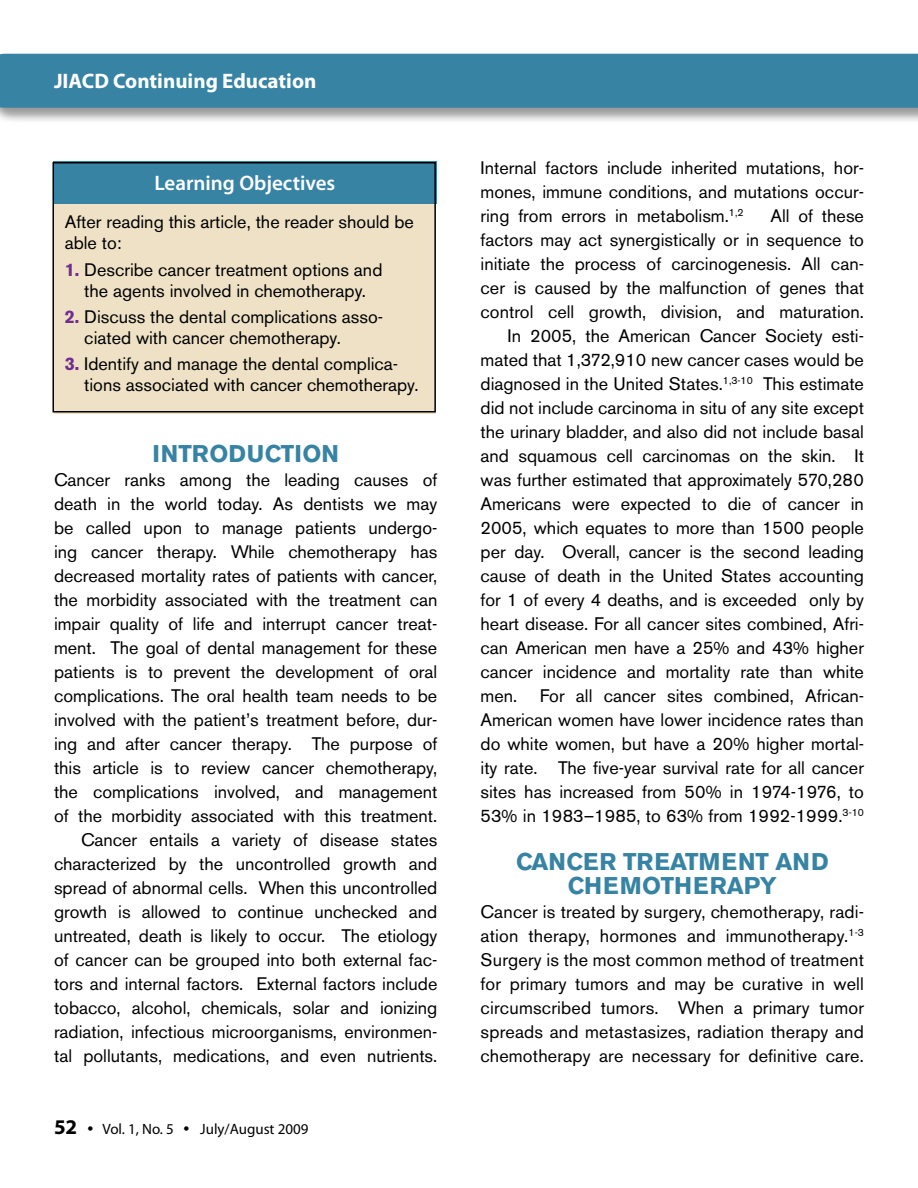
<style>
.page{position:relative;width:918px;height:1188px;background:#fff}
.page>*{position:absolute;margin:0;border:0;box-sizing:border-box;transform-origin:0 0}
.t1{font:700 24px/24px "Akzidenz Grotesk BE";color:#3683a4}
.t2{font:700 21px "Myriad Pro";color:#fff}
.t3{font:600 21px "Myriad Pro";color:#fff}
.t4{font:18px/24px "Akzidenz Grotesk BE";color:#000;text-align:justify}
.t5{font:15px "Myriad Pro";color:#000}
.s1{font-weight:700;color:#702c91}
.s2{font-weight:700;font-size:21px}
.s3{font-size:21px}
</style>
<div class="page">
<div style="left:0;top:54px;width:918px;height:70px;background:#000;opacity:.4"></div>
<div style="left:0;top:54px;width:918px;height:54px;background:#3683a4"></div>
<div style="left:54px;top:162px;width:382px;height:251px;background:#eee1c5"></div>
<div style="left:53px;top:161px;width:384px;height:43px;background:#3683a4"></div>
<div style="left:52px;top:162px;width:384px;height:250px;border:2px solid #000"></div>
<p class="t2" style="left:54px;top:68px;width:264px">JIACD Continuing Education</p>
<p class="t3" style="left:154px;top:170px;width:182px">Learning Objectives</p>
<p class="t4" style="left:65px;top:211px;width:351px;line-height:21px">After reading this article, the reader should be able to:</p>
<p class="t4" style="left:65px;top:259px;width:319px;line-height:21px;text-align:center"><span class="s1">1.</span> Describe cancer treatment options and the agents involved in chemotherapy.</p>
<p class="t4" style="left:84px;top:306px;width:300px;line-height:21px;text-indent:-19px"><span class="s1">2.</span> Discuss the dental complications asso&shy;ciated with cancer chemotherapy.</p>
<p class="t4" style="left:84px;top:354px;width:336px;line-height:21px;text-indent:-19px"><span class="s1">3.</span> Identify and manage the dental complica&shy;tions associated with cancer chemotherapy.</p>
<h1 class="t1" style="left:152px;top:442px;width:58px">INTROD</h1>
<h1 class="t1" style="left:247px;top:442px;width:94px">UCTION</h1>
<p class="t4" style="left:54px;top:468px;width:385px;text-align:right">Cancer ranks among the leading causes of death in the world today. As dentists we may be called upon to manage patients undergo&shy;ing cancer therapy. While chemotherapy has decreased mortality rates of patients with cancer, the morbidity associated with the treatment can impair quality of life and interrupt cancer treat&shy;ment. The goal of dental management for these patients is to prevent the development of oral complications. The oral health team needs to be involved with the patient’s treatment before, dur&shy;ing and after cancer therapy. The purpose of this article is to review cancer chemotherapy, the complications involved, and management of the morbidity associated with this treatment.<br>Cancer entails a variety of disease states characterized by the uncontrolled growth and spread of abnormal cells. When this uncontrolled growth is allowed to continue unchecked and untreated, death is likely to occur. The etiology of cancer can be grouped into both external fac&shy;tors and internal factors. External factors include tobacco, alcohol, chemicals, solar and ionizing radiation, infectious microorganisms, environmen&shy;tal pollutants, medications, and even nutrients.</p>
<p class="t5" style="left:54px;top:1120px;width:256px"><span class="s2">52</span> <span class="s3">•</span> Vol. 1, No. 5 <span class="s3">•</span> July/August 2009</p>
<p class="t4" style="left:481px;top:156px;width:385px">Internal factors include inherited mutations, hor&shy;mones, immune conditions, and mutations occur&shy;ring from errors in metabolism.<sup>1,2</sup></p>
<p class="t4" style="left:770px;top:204px;width:95px">All of these</p>
<p class="t4" style="left:481px;top:228px;width:385px">factors may act synergistically or in sequence to</p>
<p class="t4" style="left:481px;top:252px;width:385px">initiate the process of carcinogenesis. All can-</p>
<p class="t4" style="left:481px;top:276px;width:385px">cer is caused by the malfunction of genes that</p>
<p class="t4" style="left:481px;top:300px;width:385px">control cell growth, division, and maturation.</p>
<p class="t4" style="left:508px;top:324px;width:358px">In 2005, the American Cancer Society esti-</p>
<p class="t4" style="left:481px;top:348px;width:385px">mated that 1,372,910 new cancer cases would be</p>
<p class="t4" style="left:481px;top:372px;width:385px">diagnosed in the United States.<sup>1,3-10</sup> This estimate</p>
<p class="t4" style="left:481px;top:396px;width:385px">did not include carcinoma in situ of any site except</p>
<p class="t4" style="left:481px;top:420px;width:385px">the urinary bladder, and also did not include basal</p>
<p class="t4" style="left:481px;top:444px;width:385px">and squamous cell carcinomas on the skin. It</p>
<p class="t4" style="left:481px;top:468px;width:385px">was further estimated that approximately 570,280</p>
<p class="t4" style="left:481px;top:492px;width:385px">Americans were expected to die of cancer in</p>
<p class="t4" style="left:481px;top:516px;width:385px">2005, which equates to more than 1500 people</p>
<p class="t4" style="left:481px;top:540px;width:385px">per day. Overall, cancer is the second leading</p>
<p class="t4" style="left:481px;top:564px;width:385px">cause of death in the United States accounting</p>
<p class="t4" style="left:481px;top:588px;width:385px">for 1 of every 4 deaths, and is exceeded only by</p>
<p class="t4" style="left:481px;top:612px;width:385px">heart disease. For all cancer sites combined, Afri-</p>
<p class="t4" style="left:481px;top:636px;width:385px">can American men have a 25% and 43% higher</p>
<p class="t4" style="left:481px;top:660px;width:385px">cancer incidence and mortality rate than white</p>
<p class="t4" style="left:481px;top:684px;width:38px">men.</p>
<p class="t4" style="left:481px;top:684px;width:385px;text-indent:59px">For all cancer sites combined, African-American women have lower incidence rates than do white women, but have a 20% higher mortal&shy;ity rate. The five-year survival rate for all cancer sites has increased from 50% in 1974-1976, to 53% in 1983–1985, to 63% from 1992-1999.<sup>3-10</sup></p>
<h1 class="t1" style="left:516px;top:850px;width:68px">CANCER</h1>
<h1 class="t1" style="left:623px;top:850px;width:17px">TREA</h1>
<h1 class="t1" style="left:568px;top:850px;width:262px;text-indent:117px">TMENT AN D<br>CHEMOTHERAPY</h1>
<p class="t4" style="left:481px;top:900px;width:385px">Cancer is treated by surgery, chemotherapy, radi&shy;ation therapy, hormones and immunotherapy.<sup>1-3<br></sup>Surgery is the most common method of treatment for primary tumors and may be curative in well circumscribed tumors. When a primary tumor spreads and metastasizes, radiation therapy and chemotherapy are necessary for definitive care.</p>
</div>
